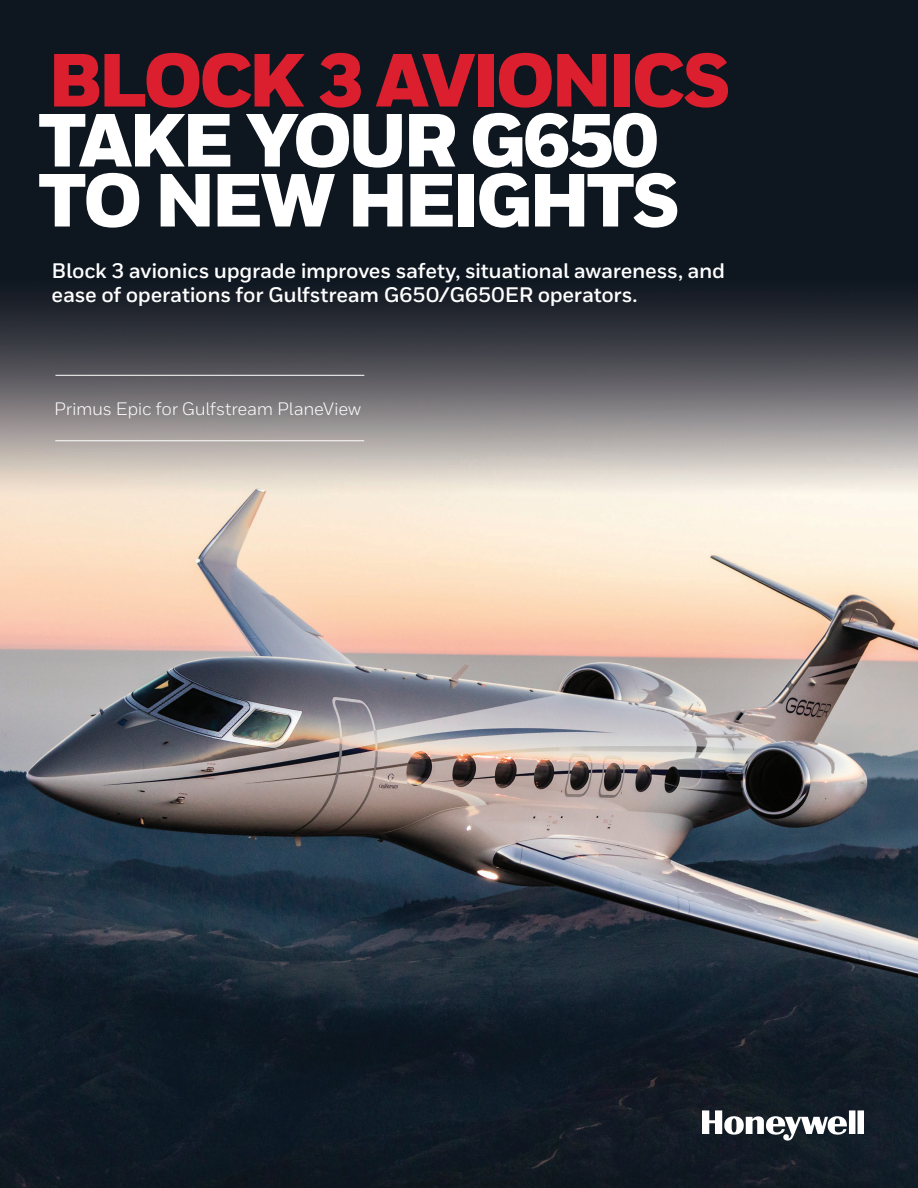
<style>
.page{position:relative;width:918px;height:1188px;background:#fff}
.page>*{position:absolute;margin:0;border:0;box-sizing:border-box;transform-origin:0 0}
.Title_50_40__T{font:900 75px/60px "Honeywell Sans";letter-spacing:-.055em;color:#fff}
.Subtitle__indent_for{font:700 21px/24px "Honeywell Sans";letter-spacing:-.015em;color:#fff}
.Cover__Product_Name{font:18px "Honeywell Sans";letter-spacing:-.015em;color:#fff}
.s1{color:#dc1f2e}
</style>
<div class="page">
<img style="left:0;top:0;width:918px;height:1188px">
<hr style="left:56px;top:375px;width:308px;height:1px;background:#fff">
<hr style="left:55px;top:440px;width:309px;height:1px;background:#fff">
<svg style="left:702px;top:1110px;width:162px;height:31px"></svg>
<p class="Title_50_40__T" style="left:38px;top:54px;width:694px"><span class="s1">BLOCK 3 AVIONICS<br></span>TAKE YOUR G650<br>TO NEW HEIGHTS</p>
<p class="Subtitle__indent_for" style="left:52px;top:259px;width:675px">Block 3 avionics upgrade improves safety, situational awareness, and ease of operations for Gulfstream G650/G650ER operators.</p>
<p class="Cover__Product_Name" style="left:54px;top:398px;width:308px">Primus Epic for Gulfstream PlaneView</p>
</div>
